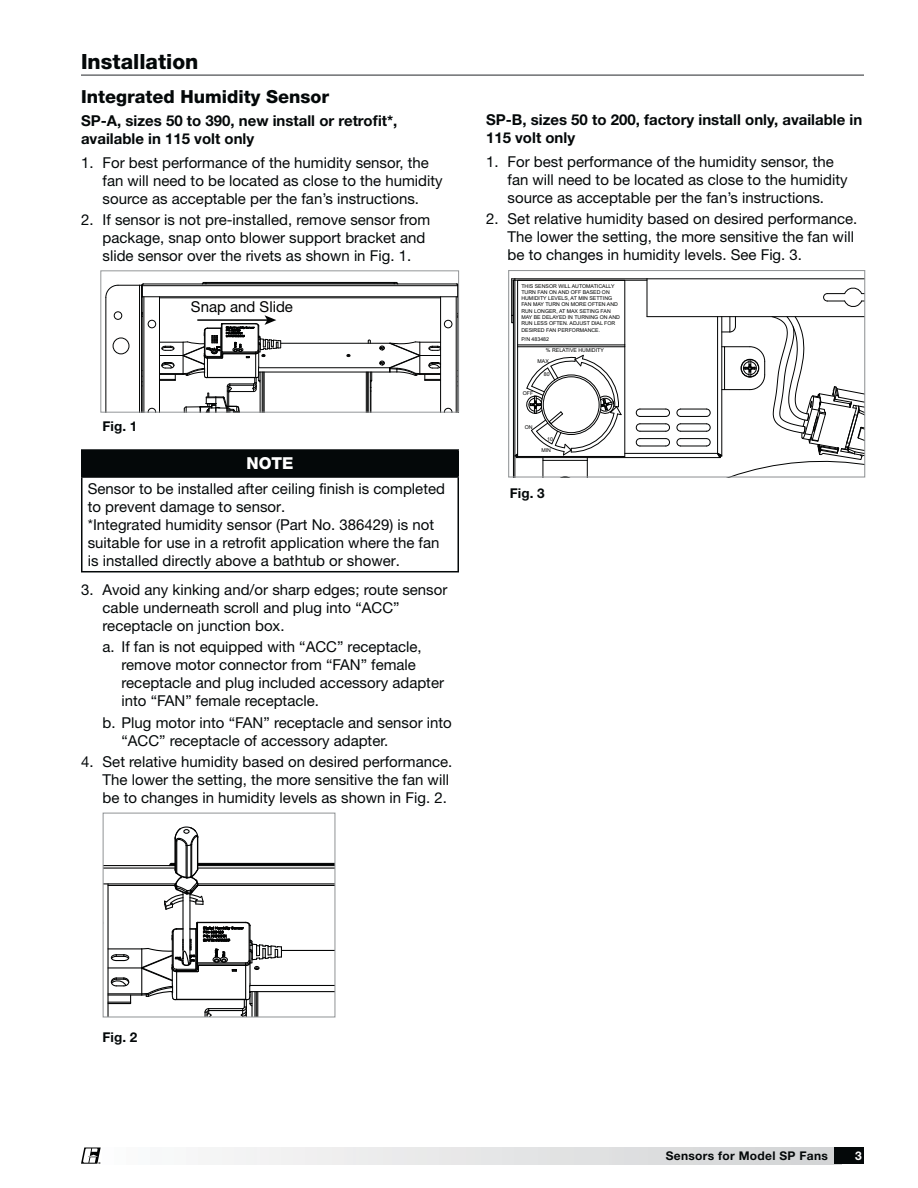
<style>
.page{position:relative;width:918px;height:1188px;background:#fff}
.page>*{position:absolute;margin:0;border:0;box-sizing:border-box;transform-origin:0 0}
.t1{font:800 21px "Helvetica Neue LT Std";color:#040809}
.t2{font:800 18px "Helvetica Neue LT Std";color:#040809}
.t3{font:800 16.5px "Helvetica Neue LT Std";color:#fff}
.t4{font:15px/18px "Helvetica Neue LT Std";color:#040809}
.t5{font:700 15px/18px "Helvetica Neue LT Std";color:#040809}
.t6{font:15px "Helvetica Neue LT Std";color:#010202}
.t7{font:700 13.5px "Helvetica Neue LT Std";color:#040809}
.t8{font:700 12px "Helvetica Neue LT Std";letter-spacing:.025em;color:#040809}
.t9{font:700 12px "Helvetica Neue LT Std";color:#fff}
.t10{font:5.25px/6.3px "Arial";color:#010202}
.t11{font:700 2.7px "Helvetica Neue LT Std";color:#010202}
</style>
<div class="page">
<div style="left:81px;top:1148px;width:760px;height:16px;background:linear-gradient(to right,#fcfdfd,#d2d3d4)"></div>
<div style="left:834px;top:1148px;width:30px;height:16px;background:#040809"></div>
<svg style="left:81px;top:1148px;width:20px;height:16px"></svg>
<hr style="left:81px;top:74px;width:783px;height:2px;background:#6d6f71">
<div style="left:82px;top:450px;width:376px;height:27px;background:#040809"></div>
<hr style="left:81px;top:449px;width:378px;height:2px;background:#040809">
<svg style="left:81px;top:451px;width:1px;height:25px"></svg>
<svg style="left:458px;top:451px;width:1px;height:25px"></svg>
<hr style="left:81px;top:476px;width:378px;height:2px;background:#040809">
<hr style="left:81px;top:478px;width:1px;height:93px;background:#040809">
<hr style="left:458px;top:478px;width:1px;height:93px;background:#040809">
<hr style="left:81px;top:571px;width:378px;height:1px;background:#040809">
<hr style="left:206px;top:283px;width:188px;height:1px;background:#010202">
<hr style="left:142px;top:285px;width:316px;height:1px;background:#010202">
<hr style="left:144px;top:297px;width:1px;height:115px;background:#010202">
<hr style="left:456px;top:297px;width:1px;height:115px;background:#010202">
<hr style="left:139px;top:285px;width:1px;height:127px;background:#010202">
<hr style="left:159px;top:298px;width:282px;height:1px;background:#010202">
<hr style="left:206px;top:282px;width:188px;height:1px;background:#010202">
<hr style="left:143px;top:284px;width:314px;height:1px;background:#010202">
<hr style="left:142px;top:297px;width:316px;height:1px;background:#010202">
<hr style="left:142px;top:297px;width:1px;height:115px;background:#010202">
<hr style="left:159px;top:297px;width:1px;height:115px;background:#010202">
<hr style="left:440px;top:297px;width:1px;height:115px;background:#010202">
<div style="left:113px;top:338px;width:16px;height:16px;border:1px solid #010202;border-radius:50%"></div>
<div style="left:114px;top:312px;width:8px;height:8px;border:1px solid #010202;border-radius:50%"></div>
<hr style="left:106px;top:297px;width:1px;height:115px;background:#010202">
<hr style="left:141px;top:297px;width:1px;height:115px;background:#010202">
<svg style="left:105px;top:283px;width:39px;height:15px"></svg>
<svg style="left:456px;top:284px;width:4px;height:14px"></svg>
<svg style="left:141px;top:312px;width:316px;height:99px"></svg>
<div style="left:100px;top:270px;width:359px;height:143px;border:1px solid #939698"></div>
<hr style="left:198px;top:864px;width:137px;height:1px;background:#010202">
<hr style="left:198px;top:868px;width:137px;height:1px;background:#010202">
<hr style="left:103px;top:868px;width:72px;height:1px;background:#010202">
<hr style="left:198px;top:885px;width:137px;height:1px;background:#010202">
<hr style="left:108px;top:885px;width:67px;height:1px;background:#010202">
<hr style="left:198px;top:863px;width:137px;height:1px;background:#010202">
<hr style="left:103px;top:865px;width:72px;height:1px;background:#010202">
<hr style="left:198px;top:865px;width:137px;height:1px;background:#010202">
<hr style="left:198px;top:883px;width:137px;height:1px;background:#010202">
<hr style="left:103px;top:883px;width:72px;height:1px;background:#010202">
<hr style="left:107px;top:884px;width:2px;height:133px;background:#010202">
<svg style="left:108px;top:996px;width:23px;height:8px"></svg>
<svg style="left:110px;top:977px;width:20px;height:10px"></svg>
<svg style="left:110px;top:954px;width:20px;height:8px"></svg>
<hr style="left:108px;top:948px;width:34px;height:1px;background:#010202">
<hr style="left:108px;top:967px;width:34px;height:2px;background:#010202">
<hr style="left:108px;top:993px;width:34px;height:1px;background:#010202">
<hr style="left:108px;top:995px;width:34px;height:1px;background:#010202">
<hr style="left:281px;top:950px;width:54px;height:1px;background:#010202">
<hr style="left:250px;top:985px;width:85px;height:1px;background:#010202">
<hr style="left:250px;top:991px;width:85px;height:1px;background:#010202">
<hr style="left:182px;top:892px;width:2px;height:67px;background:#010202">
<hr style="left:189px;top:894px;width:1px;height:65px;background:#010202">
<svg style="left:140px;top:921px;width:142px;height:95px"></svg>
<svg style="left:163px;top:826px;width:41px;height:85px"></svg>
<div style="left:103px;top:813px;width:232px;height:205px;border:1px solid #939698"></div>
<hr style="left:515px;top:280px;width:132px;height:1px;background:#010202">
<hr style="left:515px;top:279px;width:132px;height:1px;background:#010202">
<hr style="left:647px;top:279px;width:1px;height:38px;background:#010202">
<svg style="left:823px;top:287px;width:40px;height:20px"></svg>
<hr style="left:647px;top:279px;width:218px;height:1px;background:#010202">
<hr style="left:513px;top:280px;width:1px;height:197px;background:#010202">
<hr style="left:515px;top:280px;width:1px;height:197px;background:#010202">
<hr style="left:516px;top:457px;width:204px;height:1px;background:#010202">
<hr style="left:625px;top:453px;width:93px;height:1px;background:#010202">
<hr style="left:517px;top:347px;width:1px;height:109px;background:#010202">
<hr style="left:518px;top:456px;width:107px;height:1px;background:#010202">
<hr style="left:625px;top:347px;width:1px;height:109px;background:#010202">
<hr style="left:518px;top:347px;width:107px;height:1px;background:#010202">
<svg style="left:511px;top:279px;width:115px;height:68px"></svg>
<svg style="left:526px;top:355px;width:96px;height:121px"></svg>
<svg style="left:636px;top:316px;width:230px;height:161px"></svg>
<div style="left:508px;top:270px;width:357px;height:208px;border:1px solid #939698"></div>
<h1 class="t1" style="left:81px;top:54px;width:119px">Installation</h1>
<p class="t2" style="left:81px;top:90px;width:250px">Integrated Humidity Sensor</p>
<p class="t5" style="left:81px;top:113px;width:318px">SP-A, sizes 50 to 390, new install or retrofit*, available in 115 volt only</p>
<p class="t4" style="left:103px;top:154px;width:342px;text-indent:-22px">1. For best performance of the humidity sensor, the fan will need to be located as close to the humidity source as acceptable per the fan’s instructions.</p>
<p class="t4" style="left:103px;top:212px;width:329px;text-indent:-22px">2. If sensor is not pre-installed, remove sensor from package, snap onto blower support bracket and slide sensor over the rivets as shown in Fig. 1.</p>
<p class="t7" style="left:103px;top:421px;width:36px">Fig. 1</p>
<p class="t6" style="left:191px;top:302px;width:103px">Snap and Slide</p>
<p class="t3" style="left:246px;top:458px;width:49px">NOTE</p>
<p class="t4" style="left:88px;top:481px;width:359px">Sensor to be installed after ceiling finish is completed to prevent damage to sensor.<br>*Integrated humidity sensor (Part No. 386429) is not suitable for use in a retrofit application where the fan is installed directly above a bathtub or shower.</p>
<p class="t4" style="left:103px;top:582px;width:346px;text-indent:-22px">3. Avoid any kinking and/or sharp edges; route sensor cable underneath scroll and plug into “ACC” receptacle on junction box.</p>
<p class="t4" style="left:122px;top:639px;width:324px;text-indent:-19px">a. If fan is not equipped with “ACC” receptacle, remove motor connector from “FAN” female receptacle and plug included accessory adapter into “FAN” female receptacle.</p>
<p class="t4" style="left:122px;top:714px;width:332px;text-indent:-19px">b. Plug motor into “FAN” receptacle and sensor into “ACC” receptacle of accessory adapter.</p>
<p class="t4" style="left:103px;top:754px;width:351px;text-indent:-22px">4. Set relative humidity based on desired performance.<br>The lower the setting, the more sensitive the fan will be to changes in humidity levels as shown in Fig. 2.</p>
<p class="t5" style="left:486px;top:112px;width:378px">SP-B, sizes 50 to 200, factory install only, available in<br>115 volt only</p>
<p class="t4" style="left:508px;top:153px;width:342px;text-indent:-22px">1. For best performance of the humidity sensor, the fan will need to be located as close to the humidity source as acceptable per the fan’s instructions.</p>
<p class="t4" style="left:508px;top:211px;width:351px;text-indent:-22px">2. Set relative humidity based on desired performance.<br>The lower the setting, the more sensitive the fan will be to changes in humidity levels. See Fig. 3.</p>
<p class="t10" style="left:521px;top:283px;width:100px">THIS SENSOR WILL AUTOMATICALLY<br>TURN FAN ON AND OFF BASED ON<br>HUMIDITY LEVELS, AT MIN SETTING<br>FAN MAY TURN ON MORE OFTEN AND<br>RUN LONGER, AT MAX SETING FAN<br>MAY BE DELAYED IN TURNING ON AND<br>RUN LESS OFTEN. ADJUST DIAL FOR<br>DESIRED FAN PERFORMANCE.</p>
<p class="t10" style="left:521px;top:336px;width:29px">P/N 483482</p>
<p class="t10" style="left:537px;top:345px;width:68px;line-height:10.4px;text-indent:8px">% RELATIVE HUMIDITY<br>MAX</p>
<p class="t10" style="left:544px;top:371px;width:7px">80</p>
<p class="t10" style="left:523px;top:390px;width:12px">OFF</p>
<p class="t10" style="left:525px;top:424px;width:9px">ON</p>
<p class="t10" style="left:541px;top:434px;width:13px;line-height:11.1px;text-indent:6px">10<br>MIN</p>
<p class="t7" style="left:510px;top:488px;width:36px">Fig. 3</p>
<p class="t7" style="left:103px;top:1032px;width:36px">Fig. 2</p>
<p class="t11" style="left:98px;top:1162px;width:4px">®</p>
<p class="t8" style="left:666px;top:1152px;width:164px">Sensors for Model SP Fans</p>
<p class="t9" style="left:855px;top:1152px;width:8px">3</p>
</div>
